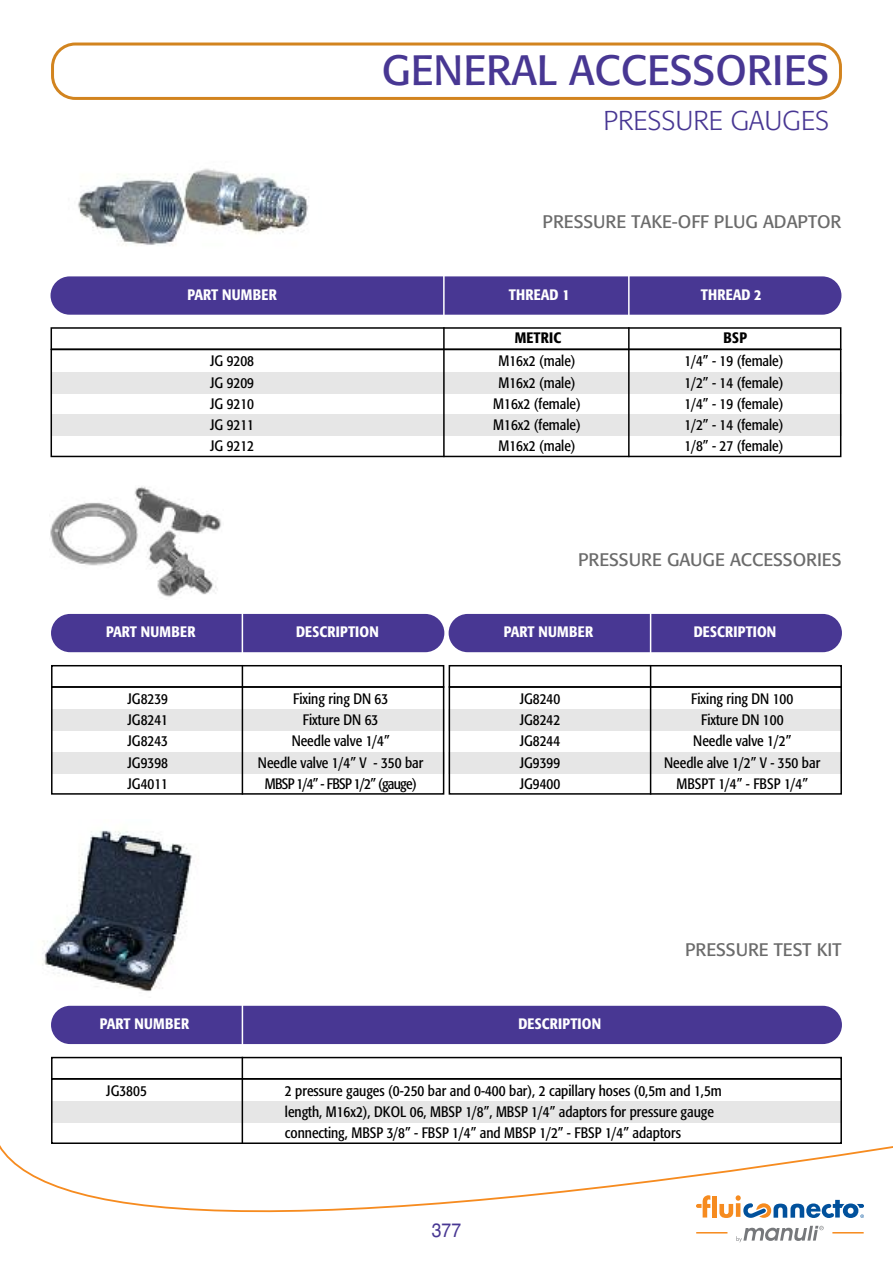
<style>
.page{position:relative;width:893px;height:1263px;background:#fff}
.page>*{position:absolute;margin:0;border:0;box-sizing:border-box;transform-origin:0 0}
.t1{font:42px "Formata";color:#483793}
.t2{font:300 27px "Formata";color:#483793}
.t3{font:19.5px "Helvetica";color:#483793;scale:.9 1}
.t4{font:18px "Formata";color:#6b6b6b}
.t5{font:condensed 15px/21.3px "Formata";color:#000}
.t6{font:500 condensed 15px "Formata";letter-spacing:.01em;color:#fff}
.t7{font:condensed 15px "Formata";letter-spacing:-.045em;color:#000}
.t8{font:500 condensed 15px "Formata";letter-spacing:.02em;color:#000}
</style>
<div class="page">
<svg style="left:51px;top:43px;width:791px;height:57px"></svg>
<div style="left:51px;top:1006px;width:791px;height:38px;background:#483793;border-radius:19px"></div>
<div style="left:51px;top:614px;width:393px;height:38px;background:#483793;border-radius:19px"></div>
<div style="left:449px;top:614px;width:393px;height:38px;background:#483793;border-radius:19px"></div>
<div style="left:51px;top:276px;width:790px;height:39px;background:#483793;border-radius:19px"></div>
<div style="left:51px;top:372px;width:790px;height:21px;background:#e6e6e6"></div>
<div style="left:51px;top:415px;width:790px;height:21px;background:#e6e6e6"></div>
<div style="left:51px;top:349px;width:790px;height:108px;border:2px solid #000"></div>
<hr style="left:628px;top:327px;width:2px;height:130px;background:#000">
<hr style="left:443px;top:327px;width:2px;height:130px;background:#000">
<hr style="left:443px;top:274px;width:2px;height:43px;background:#fff">
<hr style="left:628px;top:274px;width:2px;height:43px;background:#fff">
<img style="left:78px;top:168px;width:231px;height:78px">
<div style="left:51px;top:665px;width:393px;height:23px;border:2px solid #000"></div>
<div style="left:449px;top:665px;width:393px;height:23px;border:2px solid #000"></div>
<div style="left:51px;top:710px;width:393px;height:21px;background:#e6e6e6"></div>
<div style="left:449px;top:710px;width:393px;height:21px;background:#e6e6e6"></div>
<div style="left:51px;top:752px;width:393px;height:21px;background:#e6e6e6"></div>
<div style="left:449px;top:752px;width:393px;height:21px;background:#e6e6e6"></div>
<div style="left:51px;top:686px;width:393px;height:109px;border:2px solid #000"></div>
<div style="left:449px;top:686px;width:393px;height:109px;border:2px solid #000"></div>
<hr style="left:650px;top:665px;width:1px;height:129px;background:#000">
<hr style="left:242px;top:665px;width:1px;height:130px;background:#000">
<hr style="left:242px;top:612px;width:1px;height:42px;background:#fff">
<hr style="left:650px;top:612px;width:1px;height:42px;background:#fff">
<img style="left:50px;top:486px;width:171px;height:111px">
<div style="left:51px;top:1057px;width:791px;height:22px;border:2px solid #000"></div>
<div style="left:51px;top:1101px;width:791px;height:22px;background:#e6e6e6"></div>
<div style="left:51px;top:1078px;width:791px;height:66px;border:2px solid #000"></div>
<hr style="left:242px;top:1057px;width:1px;height:87px;background:#000">
<hr style="left:242px;top:1003px;width:1px;height:43px;background:#fff">
<img style="left:42px;top:830px;width:150px;height:162px">
<div style="left:51px;top:327px;width:790px;height:23px;border:2px solid #000"></div>
<svg style="left:0;top:1102px;width:893px;height:141px"></svg>
<hr style="left:712px;top:1195px;width:4px;height:22px;background:#f68b1f">
<svg style="left:696px;top:1195px;width:14px;height:22px"></svg>
<svg style="left:719px;top:1195px;width:145px;height:23px"></svg>
<hr style="left:832px;top:1232px;width:32px;height:1px;background:#f68b1f">
<hr style="left:696px;top:1232px;width:31px;height:1px;background:#f68b1f">
<svg style="left:736px;top:1226px;width:88px;height:16px"></svg>
<h1 class="t1" style="left:382px;top:44px;width:449px">GENERAL ACCESSORIES</h1>
<h2 class="t2" style="left:604px;top:104px;width:227px">PRESSURE GAUGES</h2>
<p class="t4" style="left:543px;top:211px;width:300px">PRESSURE TAKE-OFF PLUG ADAPTOR</p>
<p class="t6" style="left:188px;top:288px;width:91px">PART NUMBER</p>
<p class="t6" style="left:509px;top:288px;width:62px">THREAD 1</p>
<p class="t6" style="left:701px;top:288px;width:62px">THREAD 2</p>
<p class="t8" style="left:515px;top:332px;width:48px">METRIC</p>
<p class="t8" style="left:723px;top:332px;width:25px">BSP</p>
<p class="t5" style="left:210px;top:350px;width:46px">JG 9208</p>
<p class="t5" style="left:498px;top:350px;width:79px">M16x2 (male)</p>
<p class="t5" style="left:684px;top:350px;width:101px">1/4” - 19 (female)</p>
<p class="t5" style="left:210px;top:372px;width:46px">JG 9209</p>
<p class="t5" style="left:498px;top:372px;width:79px">M16x2 (male)</p>
<p class="t5" style="left:684px;top:372px;width:101px">1/2” - 14 (female)</p>
<p class="t5" style="left:210px;top:393px;width:46px">JG 9210</p>
<p class="t5" style="left:493px;top:393px;width:89px">M16x2 (female)</p>
<p class="t5" style="left:684px;top:393px;width:101px">1/4” - 19 (female)</p>
<p class="t5" style="left:210px;top:414px;width:46px">JG 9211</p>
<p class="t5" style="left:493px;top:414px;width:89px">M16x2 (female)</p>
<p class="t5" style="left:684px;top:414px;width:101px">1/2” - 14 (female)</p>
<p class="t5" style="left:210px;top:436px;width:46px">JG 9212</p>
<p class="t5" style="left:498px;top:436px;width:79px">M16x2 (male)</p>
<p class="t5" style="left:684px;top:436px;width:101px">1/8” - 27 (female)</p>
<p class="t4" style="left:578px;top:549px;width:265px">PRESSURE GAUGE ACCESSORIES</p>
<p class="t6" style="left:106px;top:626px;width:91px">PART NUMBER</p>
<p class="t6" style="left:296px;top:626px;width:84px">DESCRIPTION</p>
<p class="t6" style="left:504px;top:626px;width:91px">PART NUMBER</p>
<p class="t6" style="left:694px;top:626px;width:84px">DESCRIPTION</p>
<p class="t5" style="left:128px;top:688px;width:42px">JG8239</p>
<p class="t5" style="left:293px;top:688px;width:97px">Fixing ring DN 63</p>
<p class="t5" style="left:128px;top:709px;width:42px">JG8241</p>
<p class="t5" style="left:303px;top:709px;width:77px">Fixture DN 63</p>
<p class="t5" style="left:128px;top:730px;width:42px">JG8243</p>
<p class="t5" style="left:292px;top:730px;width:100px">Needle valve 1/4”</p>
<p class="t5" style="left:128px;top:752px;width:42px">JG9398</p>
<p class="t5" style="left:258px;top:752px;width:167px">Needle valve 1/4” V - 350 bar</p>
<p class="t5" style="left:128px;top:773px;width:42px">JG4011</p>
<p class="t7" style="left:265px;top:775px;width:153px">MBSP 1/4” - FBSP 1/2” (gauge)</p>
<p class="t5" style="left:520px;top:688px;width:42px">JG8240</p>
<p class="t5" style="left:691px;top:688px;width:104px">Fixing ring DN 100</p>
<p class="t5" style="left:520px;top:709px;width:42px">JG8242</p>
<p class="t5" style="left:701px;top:709px;width:84px">Fixture DN 100</p>
<p class="t5" style="left:520px;top:730px;width:42px">JG8244</p>
<p class="t5" style="left:693px;top:730px;width:100px">Needle valve 1/2”</p>
<p class="t5" style="left:520px;top:752px;width:42px">JG9399</p>
<p class="t5" style="left:664px;top:752px;width:158px">Needle alve 1/2” V - 350 bar</p>
<p class="t5" style="left:520px;top:773px;width:42px">JG9400</p>
<p class="t5" style="left:676px;top:773px;width:133px">MBSPT 1/4” - FBSP 1/4”</p>
<p class="t4" style="left:685px;top:938px;width:158px">PRESSURE TEST KIT</p>
<p class="t6" style="left:100px;top:1018px;width:91px">PART NUMBER</p>
<p class="t6" style="left:518px;top:1018px;width:84px">DESCRIPTION</p>
<p class="t5" style="left:106px;top:1080px;width:42px">JG3805</p>
<p class="t5" style="left:285px;top:1080px;width:438px">2 pressure gauges (0-250 bar and 0-400 bar), 2 capillary hoses (0,5m and 1,5m length, M16x2), DKOL 06, MBSP 1/8”, MBSP 1/4” adaptors for pressure gauge connecting, MBSP 3/8” - FBSP 1/4” and MBSP 1/2” - FBSP 1/4” adaptors</p>
<h3 class="t3" style="left:432px;top:1219px;width:34px">377</h3>
</div>
